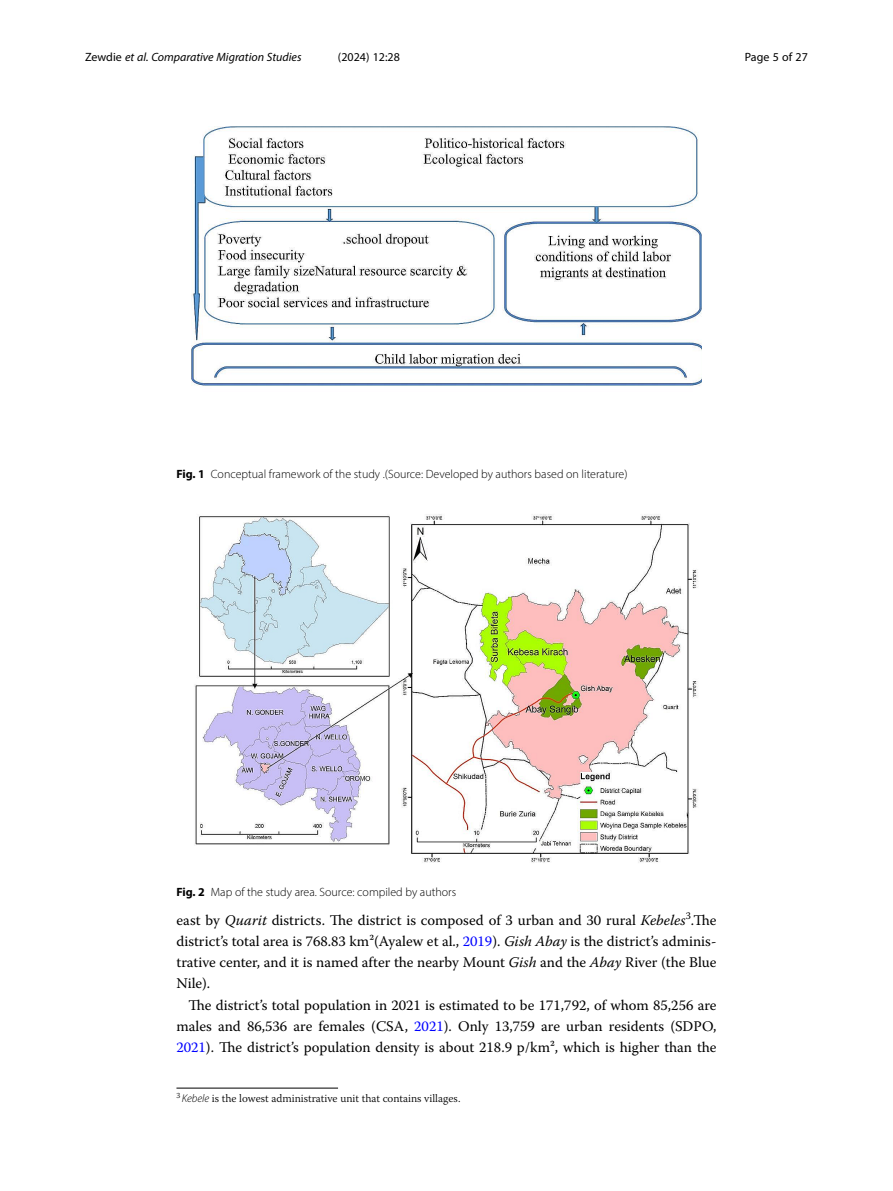
<style>
.page{position:relative;width:893px;height:1191px;background:#fff}
.page>*{position:absolute;margin:0;border:0;box-sizing:border-box;transform-origin:0 0}
.Body_Text{font:14.7px/21.1px "Warnock Pro";color:#000;text-align:justify}
.Body_Text_Indent{font:14.7px/21.1px "Warnock Pro";color:#000;text-align:justify}
.Figure_Caption{font:300 12px "Myriad Pro";color:#000}
.t1{font:italic 12px "Myriad Pro";color:#000}
.t2{font:12px "Myriad Pro";color:#000}
.Footnote{font:300 11.25px "Warnock Pro";color:#000}
.s1{font-style:normal}
.s2{font-weight:700}
.s3{font-style:italic}
.s4{color:#00f}
.s5{font-family:"Myriad Pro";font-style:italic}
</style>
<div class="page">
<hr style="left:176px;top:1087px;width:162px;height:1px;background:#000">
<img style="left:194px;top:514px;width:504px;height:349px">
<img style="left:191px;top:126px;width:511px;height:260px">
<p class="t1" style="left:85px;top:50px;width:218px"><span class="s1">Zewdie</span> et al. Comparative Migration Studies</p>
<p class="t2" style="left:338px;top:50px;width:63px">(2024) 12:28</p>
<p class="t2" style="left:745px;top:50px;width:65px">Page 5 of 27</p>
<p class="Figure_Caption" style="left:176px;top:466px;width:453px"><span class="s2">Fig. 1</span> Conceptual framework of the study .(Source: Developed by authors based on literature)</p>
<p class="Figure_Caption" style="left:176px;top:884px;width:281px"><span class="s2">Fig. 2</span> Map of the study area. Source: compiled by authors</p>
<p class="Body_Text" style="left:176px;top:909px;width:542px">east by <span class="s3">Quarit</span> districts. The district is composed of 3 urban and 30 rural <span class="s3">Kebeles</span><sup>3</sup>.The district’s total area is 768.83 km²(Ayalew et al., <span class="s4">2019</span>). <span class="s3">Gish Abay</span> is the district’s adminis&shy;trative center, and it is named after the nearby Mount <span class="s3">Gish</span> and the <span class="s3">Abay</span> River (the Blue Nile).</p>
<p class="Body_Text_Indent" style="left:176px;top:994px;width:542px;text-indent:12px">The district’s total population in 2021 is estimated to be 171,792, of whom 85,256 are males and 86,536 are females (CSA, <span class="s4">2021</span>). Only 13,759 are urban residents (SDPO, <span class="s4">2021</span>). The district’s population density is about 218.9 p/km², which is higher than the</p>
<p class="Footnote" style="left:176px;top:1092px;width:286px"><sup>3</sup> <span class="s5">Kebele</span> is the lowest administrative unit that contains villages.</p>
</div>
